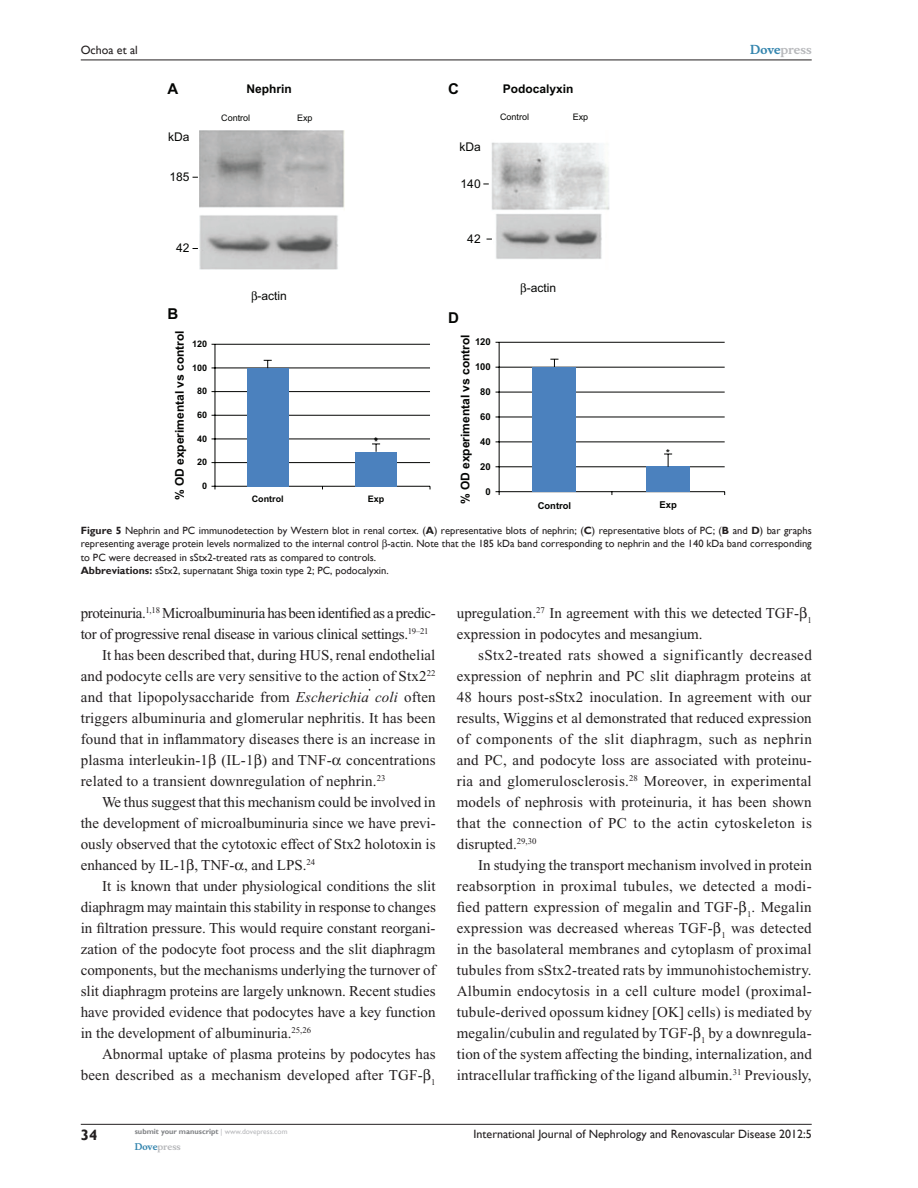
<style>
.page{position:relative;width:918px;height:1188px;background:#fff}
.page>*{position:absolute;margin:0;border:0;box-sizing:border-box;transform-origin:0 0}
.t1{font:15px/21px "Times New Roman";color:#231f20;text-align:justify}
.t2{font:15px "Times New Roman";letter-spacing:-.025em;color:#231f20}
.t3{font:700 15px "Arial";color:#040503}
.t4{font:700 15px "Gill Sans";color:#231f20}
.t5{font:700 12px "Arial";color:#040503}
.t6{font:12px "Gill Sans";color:#231f20}
.t7{font:12px "Arial";color:#040503}
.t8{font:700 12px "Musee";color:#b8b9bc}
.t9{font:10.5px/13.5px "Gill Sans";color:#231f20}
.t10{font:700 9.45px "Arial";color:#040503}
.t11{font:700 9px "Arial";color:#040503}
.t12{font:9px "Arial";color:#040503}
.t13{font:700 9px "Musee";color:#b8b9bc}
.t14{font:700 7.5px "Gill Sans";color:#808285}
.s1{color:#3485ae}
.s2{font-weight:700}
.s3{font-style:italic}
.s4{font-weight:400;color:#b8b9bc}
</style>
<div class="page">
<hr style="left:212px;top:486px;width:218px;height:1px;background:#040503">
<hr style="left:212px;top:462px;width:218px;height:1px;background:#040503">
<hr style="left:212px;top:439px;width:218px;height:1px;background:#040503">
<hr style="left:212px;top:415px;width:218px;height:1px;background:#040503">
<hr style="left:212px;top:391px;width:218px;height:1px;background:#040503">
<hr style="left:212px;top:368px;width:218px;height:1px;background:#040503">
<hr style="left:212px;top:344px;width:218px;height:1px;background:#040503">
<hr style="left:215px;top:344px;width:1px;height:142px;background:#040503">
<div style="left:355px;top:452px;width:42px;height:34px;background:#4b81be"></div>
<div style="left:247px;top:368px;width:42px;height:118px;background:#4b81be"></div>
<hr style="left:496px;top:491px;width:229px;height:1px;background:#040503">
<hr style="left:496px;top:466px;width:229px;height:1px;background:#040503">
<hr style="left:496px;top:442px;width:229px;height:1px;background:#040503">
<hr style="left:496px;top:417px;width:229px;height:1px;background:#040503">
<hr style="left:496px;top:392px;width:229px;height:1px;background:#040503">
<hr style="left:496px;top:367px;width:229px;height:1px;background:#040503">
<hr style="left:496px;top:342px;width:229px;height:1px;background:#040503">
<hr style="left:499px;top:342px;width:1px;height:150px;background:#040503">
<div style="left:646px;top:466px;width:44px;height:26px;background:#4b81be"></div>
<div style="left:533px;top:367px;width:43px;height:125px;background:#4b81be"></div>
<svg style="left:664px;top:454px;width:8px;height:13px"></svg>
<svg style="left:550px;top:359px;width:8px;height:8px"></svg>
<svg style="left:372px;top:444px;width:8px;height:8px"></svg>
<svg style="left:264px;top:360px;width:8px;height:8px"></svg>
<img style="left:200px;top:130px;width:410px;height:139px">
<hr style="left:81px;top:1124px;width:731px;height:1px;background:#231f20">
<hr style="left:81px;top:60px;width:731px;height:1px;background:#231f20">
<p class="t6" style="left:81px;top:43px;width:59px">Ochoa et al</p>
<p class="t3" style="left:167px;top:80px;width:12px">A</p>
<p class="t3" style="left:448px;top:80px;width:12px">C</p>
<p class="t5" style="left:246px;top:82px;width:47px">Nephrin</p>
<p class="t5" style="left:503px;top:82px;width:72px">Podocalyxin</p>
<p class="t7" style="left:168px;top:130px;width:23px">kDa</p>
<p class="t7" style="left:170px;top:170px;width:22px">185</p>
<p class="t12" style="left:221px;top:113px;width:31px">Control</p>
<p class="t12" style="left:297px;top:113px;width:17px">Exp</p>
<p class="t12" style="left:500px;top:112px;width:31px">Control</p>
<p class="t5" style="left:461px;top:135px;width:25px">KDa</p>
<p class="t5" style="left:465px;top:172px;width:22px">185</p>
<p class="t7" style="left:459px;top:140px;width:23px">kDa</p>
<p class="t7" style="left:461px;top:177px;width:22px">140</p>
<p class="t12" style="left:573px;top:112px;width:17px">Exp</p>
<p class="t7" style="left:176px;top:241px;width:15px">42</p>
<p class="t3" style="left:167px;top:305px;width:12px">B</p>
<p class="t5" style="left:172px;top:500px;width:172px;rotate:-90deg">% OD experimental vs control</p>
<p class="t11" style="left:192px;top:339px;width:17px">120</p>
<p class="t11" style="left:192px;top:362px;width:17px">100</p>
<p class="t11" style="left:197px;top:386px;width:12px">80</p>
<p class="t11" style="left:197px;top:410px;width:12px">60</p>
<p class="t11" style="left:197px;top:433px;width:12px">40</p>
<p class="t11" style="left:197px;top:457px;width:12px">20</p>
<p class="t11" style="left:202px;top:481px;width:7px">0</p>
<p class="t7" style="left:258px;top:289px;width:31px">-actin</p>
<p class="t10" style="left:374px;top:435px;width:5px">*</p>
<p class="t11" style="left:374px;top:437px;width:5px">*</p>
<p class="t11" style="left:252px;top:494px;width:33px">Control</p>
<p class="t11" style="left:368px;top:493px;width:18px">Exp</p>
<p class="t7" style="left:467px;top:232px;width:15px">42</p>
<p class="t3" style="left:448px;top:309px;width:12px">D</p>
<p class="t5" style="left:458px;top:504px;width:172px;rotate:-90deg">% OD experimental vs control</p>
<p class="t10" style="left:475px;top:336px;width:17px">120</p>
<p class="t10" style="left:475px;top:361px;width:17px">100</p>
<p class="t10" style="left:480px;top:386px;width:12px">80</p>
<p class="t10" style="left:480px;top:411px;width:12px">60</p>
<p class="t10" style="left:480px;top:436px;width:12px">40</p>
<p class="t10" style="left:480px;top:461px;width:12px">20</p>
<p class="t10" style="left:486px;top:486px;width:7px">0</p>
<p class="t7" style="left:527px;top:281px;width:31px">-actin</p>
<p class="t10" style="left:666px;top:447px;width:5px">*</p>
<p class="t10" style="left:538px;top:500px;width:35px">Control</p>
<p class="t10" style="left:659px;top:499px;width:19px">Exp</p>
<p class="t8" style="left:750px;top:43px;width:63px"><span class="s1">Dove</span>press</p>
<p class="t9" style="left:81px;top:524px;width:732px"><span class="s2">Figure 5</span> Nephrin and PC immunodetection by Western blot in renal cortex. (<span class="s2">A</span>) representative blots of nephrin; (<span class="s2">C</span>) representative blots of PC; (<span class="s2">B</span> and <span class="s2">D</span>) bar graphs representing average protein levels normalized to the internal control -actin. Note that the 185 kDa band corresponding to nephrin and the 140 kDa band corresponding to PC were decreased in sStx2-treated rats as compared to controls.<br><span class="s2">Abbreviations:</span> sStx2, supernatant Shiga toxin type 2; PC, podocalyxin.</p>
<p class="t2" style="left:81px;top:604px;width:357px">proteinuria.<sup>1,18</sup> Microalbuminuria has been identified as a predic-</p>
<p class="t2" style="left:81px;top:625px;width:349px">tor of progressive renal disease in various clinical settings.<sup>19–21</sup></p>
<p class="t1" style="left:102px;top:644px;width:335px">It has been described that, during HUS, renal endothelial</p>
<p class="t1" style="left:81px;top:665px;width:356px">and podocyte cells are very sensitive to the action of Stx2<sup>22</sup></p>
<p class="t1" style="left:81px;top:686px;width:356px">and that lipopolysaccharide from <span class="s3">Escherichia coli</span> often</p>
<p class="t1" style="left:81px;top:707px;width:356px">triggers albuminuria and glomerular nephritis. It has been</p>
<p class="t1" style="left:81px;top:728px;width:356px">found that in inflammatory diseases there is an increase in</p>
<p class="t1" style="left:81px;top:749px;width:356px">plasma interleukin-1 (IL-1 ) and TNF- concentrations</p>
<p class="t1" style="left:81px;top:770px;width:306px">related to a transient downregulation of nephrin.<sup>23</sup></p>
<p class="t1" style="left:102px;top:791px;width:335px">We thus suggest that this mechanism could be involved in</p>
<p class="t1" style="left:81px;top:812px;width:356px">the development of microalbuminuria since we have previ-</p>
<p class="t1" style="left:81px;top:833px;width:356px">ously observed that the cytotoxic effect of Stx2 holotoxin is</p>
<p class="t1" style="left:81px;top:854px;width:236px">enhanced by IL-1 , TNF- , and LPS.<sup>24</sup></p>
<p class="t1" style="left:102px;top:875px;width:335px">It is known that under physiological conditions the slit</p>
<p class="t1" style="left:81px;top:896px;width:357px">diaphragm may maintain this stability in response to changes</p>
<p class="t1" style="left:81px;top:917px;width:356px">in filtration pressure. This would require constant reorgani-</p>
<p class="t1" style="left:81px;top:938px;width:356px">zation of the podocyte foot process and the slit diaphragm</p>
<p class="t1" style="left:81px;top:959px;width:356px">components, but the mechanisms underlying the turnover of</p>
<p class="t1" style="left:81px;top:980px;width:356px">slit diaphragm proteins are largely unknown. Recent studies</p>
<p class="t1" style="left:81px;top:1001px;width:356px">have provided evidence that podocytes have a key function</p>
<p class="t1" style="left:81px;top:1022px;width:232px">in the development of albuminuria.<sup>25,26</sup></p>
<p class="t1" style="left:102px;top:1043px;width:335px">Abnormal uptake of plasma proteins by podocytes has</p>
<p class="t1" style="left:81px;top:1064px;width:356px">been described as a mechanism developed after TGF- <sub>1</sub></p>
<p class="t1" style="left:457px;top:602px;width:356px">upregulation.<sup>27</sup> In agreement with this we detected TGF- <sub>1 </sub>expression in podocytes and mesangium.</p>
<p class="t1" style="left:457px;top:644px;width:357px;text-indent:21px">sStx2-treated rats showed a significantly decreased expression of nephrin and PC slit diaphragm proteins at 48 hours post-sStx2 inoculation. In agreement with our results, Wiggins et al demonstrated that reduced expression of components of the slit diaphragm, such as nephrin and PC, and podocyte loss are associated with proteinu&shy;ria and glomerulosclerosis.<sup>28</sup> Moreover, in experimental models of nephrosis with proteinuria, it has been shown that the connection of PC to the actin cytoskeleton is disrupted.<sup>29,30</sup></p>
<p class="t1" style="left:457px;top:854px;width:357px;text-indent:21px">In studying the transport mechanism involved in protein reabsorption in proximal tubules, we detected a modi&shy;fied pattern expression of megalin and TGF- <sub>1</sub>. Megalin expression was decreased whereas TGF- <sub>1</sub> was detected in the basolateral membranes and cytoplasm of proximal tubules from sStx2-treated rats by immunohistochemistry.<br>Albumin endocytosis in a cell culture model (proximal&shy;tubule-derived opossum kidney [OK] cells) is mediated by megalin/cubulin and regulated by TGF- <sub>1</sub> by a downregula&shy;tion of the system affecting the binding, internalization, and intracellular trafficking of the ligand albumin.<sup>31</sup> Previously,</p>
<p class="t4" style="left:81px;top:1126px;width:18px">34</p>
<p class="t14" style="left:135px;top:1127px;width:154px">submit your manuscript <span class="s4">| www.dovepress.com</span></p>
<p class="t13" style="left:135px;top:1141px;width:48px"><span class="s1">Dove</span>press</p>
<p class="t6" style="left:474px;top:1127px;width:340px">International Journal of Nephrology and Renovascular Disease 2012:5</p>
</div>
